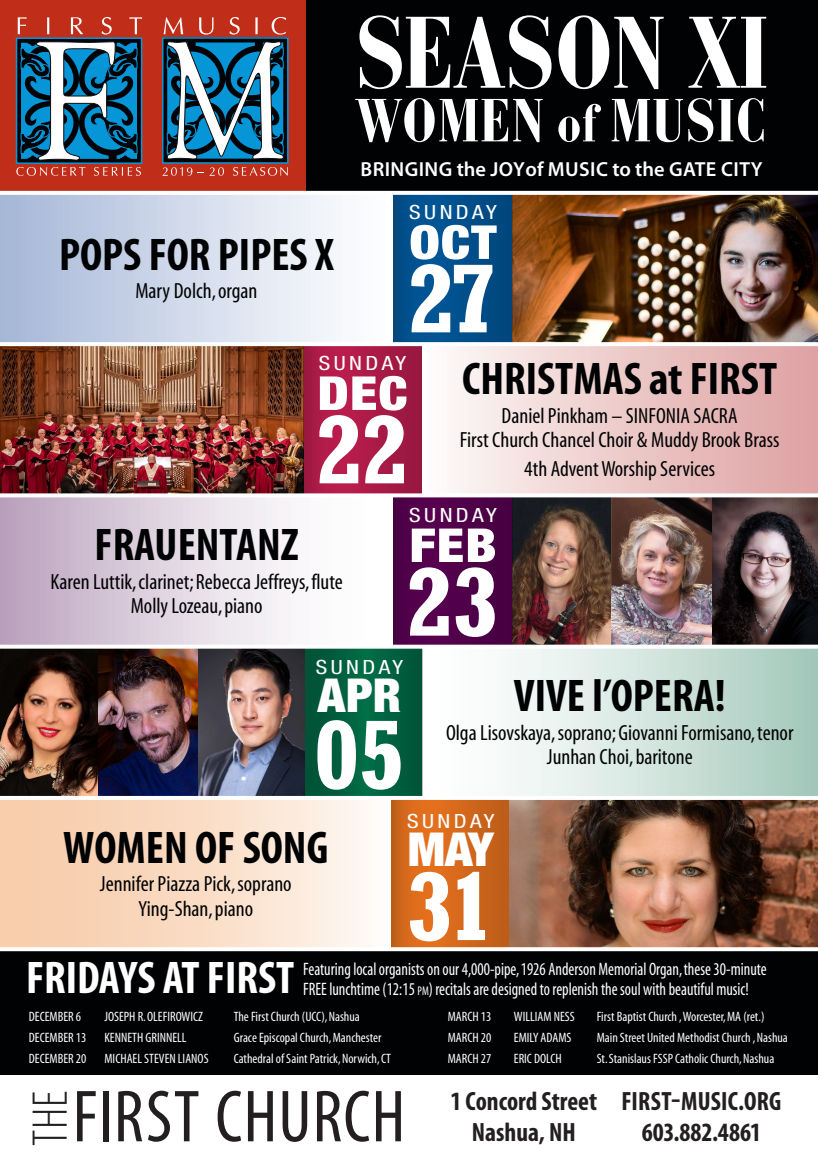
<style>
.page{position:relative;width:818px;height:1156px;background:#fff}
.page>*{position:absolute;margin:0;border:0;box-sizing:border-box;transform-origin:0 0}
.t1{font:700 condensed 100.72px "Bauer Bodoni";letter-spacing:-.01em;color:#fff}
.t2{font:700 condensed 96.12px "Rockwell";color:#fff;scale:1.11 1}
.t3{font:condensed 74.4px "Myriad Pro";letter-spacing:.015em;color:#231f20}
.t4{font:700 condensed 60.24px "Bauer Bodoni";letter-spacing:.01em;color:#fff}
.t5{font:300 condensed 50.48px "Myriad Pro";color:#231f20}
.t6{font:900 condensed 46.8px "Helvetica Neue";letter-spacing:.02em;color:#fff;scale:1.17 1}
.t7{font:900 condensed 46.8px "Helvetica Neue";letter-spacing:.02em;color:#fff;scale:1.06 1}
.t8{font:700 condensed 46px "Myriad Pro";color:#010203}
.t9{font:700 condensed 46px "Myriad Pro";color:#fff}
.t10{font:700 condensed 26.52px "Myriad Pro";color:#231f20}
.t11{font:condensed 22px/24px "Myriad";color:#010203;text-align:center}
.t12{font:600 20.4px "Myriad Pro";letter-spacing:.02em;color:#fff}
.t13{font:condensed 19.6px "Helvetica Neue";letter-spacing:.15em;color:#fff;scale:1.18 1}
.t14{font:condensed 18.08px/19.9px "Myriad";color:#fff;scale:.9 1}
.t15{font:condensed 13.6px "Myriad";color:#fff}
.s1{font-size:52.28px}
.s2{font-size:12.64px}
.s3{font-style:inherit}
</style>
<div class="page">
<div style="left:0;top:949px;width:817px;height:126px;background:#010203"></div>
<div style="left:306px;top:0;width:511px;height:193px;background:#010203"></div>
<div style="left:0;top:0;width:306px;height:193px;background:#c02d19"></div>
<div style="left:17px;top:38px;width:125px;height:125px;background:#010307"></div>
<div style="left:16px;top:37px;width:126px;height:127px;border:2px solid #0696d7"></div>
<svg style="left:21px;top:41px;width:116px;height:119px"></svg>
<div style="left:162px;top:37px;width:126px;height:127px;border:2px solid #0696d7"></div>
<svg style="left:18px;top:17px;width:9px;height:17px"></svg>
<svg style="left:47px;top:17px;width:2px;height:17px"></svg>
<svg style="left:71px;top:17px;width:12px;height:17px"></svg>
<svg style="left:102px;top:17px;width:10px;height:18px"></svg>
<svg style="left:129px;top:17px;width:13px;height:17px"></svg>
<svg style="left:163px;top:17px;width:123px;height:142px;background:#517389"></svg>
<svg style="left:16px;top:167px;width:69px;height:9px"></svg>
<svg style="left:94px;top:167px;width:47px;height:9px"></svg>
<svg style="left:233px;top:167px;width:54px;height:9px"></svg>
<svg style="left:198px;top:167px;width:26px;height:9px"></svg>
<svg style="left:162px;top:167px;width:30px;height:9px"></svg>
<img style="left:512px;top:195px;width:305px;height:147px">
<div style="left:0;top:193px;width:393px;height:151px;background:linear-gradient(to right,#a6b7d8,#fff)"></div>
<div style="left:394px;top:193px;width:118px;height:151px;background:linear-gradient(to bottom,#004f8b,#004f8b)"></div>
<div style="left:421px;top:646px;width:396px;height:152px;background:linear-gradient(to right,#fff,#a9cbbe)"></div>
<svg style="left:304px;top:648px;width:118px;height:148px;background:#025e3e"></svg>
<div style="left:421px;top:344px;width:396px;height:151px;background:linear-gradient(to right,#fdfbfa,#dd9fa0)"></div>
<img style="left:0;top:346px;width:304px;height:147px">
<svg style="left:304px;top:346px;width:117px;height:147px;background:#a91a47"></svg>
<div style="left:0;top:495px;width:393px;height:151px;background:linear-gradient(to right,#bfa7c1,#fff)"></div>
<img style="left:512px;top:497px;width:305px;height:147px">
<img style="left:0;top:648px;width:304px;height:148px">
<div style="left:394px;top:495px;width:118px;height:151px;background:#500049"></div>
<div style="left:0;top:798px;width:391px;height:151px;background:linear-gradient(to right,#f7c7a1,#fef8f2)"></div>
<svg style="left:391px;top:800px;width:118px;height:147px;background:#d2671b"></svg>
<img style="left:509px;top:800px;width:308px;height:147px">
<hr style="left:0;top:191px;width:817px;height:4px;background:#fff">
<hr style="left:0;top:342px;width:817px;height:4px;background:#fff">
<svg style="left:0;top:493px;width:817px;height:4px"></svg>
<svg style="left:0;top:644px;width:817px;height:4px"></svg>
<hr style="left:0;top:796px;width:817px;height:4px;background:#fff">
<svg style="left:0;top:947px;width:817px;height:4px"></svg>
<h1 class="t1" style="left:354px;top:-6px;width:415px">SEASON XI</h1>
<h3 class="t4" style="left:356px;top:85px;width:411px">WOMEN <span class="s1">of</span> MUSIC</h3>
<h3 class="t12" style="left:360px;top:158px;width:403px">BRINGING the JOY of MUSIC to the GATE CITY</h3>
<h3 class="t8" style="left:59px;top:229px;width:276px">POPS FOR PIPES X</h3>
<h3 class="t11" style="left:135px;top:280px;width:123px">Mary Dolch, organ</h3>
<h3 class="t13" style="left:409px;top:201px;width:76px">SUNDAY</h3>
<h3 class="t6" style="left:409px;top:213px;width:76px">OCT</h3>
<h2 class="t2" style="left:409px;top:242px;width:81px">27</h2>
<h3 class="t13" style="left:319px;top:352px;width:76px">SUNDAY</h3>
<h3 class="t6" style="left:317px;top:364px;width:79px">DEC</h3>
<h2 class="t2" style="left:317px;top:393px;width:84px">22</h2>
<h3 class="t8" style="left:462px;top:354px;width:316px">CHRISTMAS at FIRST</h3>
<h3 class="t11" style="left:460px;top:405px;width:321px">Daniel Pinkham – SINFONIA SACRA<br>First Church Chancel Choir &amp; Muddy Brook Brass</h3>
<h3 class="t11" style="left:524px;top:458px;width:192px">4th Advent Worship Services</h3>
<h3 class="t8" style="left:95px;top:519px;width:205px">FRAUENTANZ</h3>
<h3 class="t11" style="left:51px;top:570px;width:294px">Karen Luttik, clarinet; Rebecca Jeffreys, flute<br>Molly Lozeau, piano</h3>
<h3 class="t13" style="left:409px;top:504px;width:76px">SUNDAY</h3>
<h3 class="t6" style="left:409px;top:516px;width:76px">FEB</h3>
<h2 class="t2" style="left:407px;top:545px;width:84px">23</h2>
<h3 class="t13" style="left:315px;top:655px;width:76px">SUNDAY</h3>
<h3 class="t7" style="left:318px;top:666px;width:80px">APR</h3>
<h2 class="t2" style="left:314px;top:698px;width:84px">05</h2>
<h3 class="t8" style="left:514px;top:670px;width:213px">VIVE l’OPERA!</h3>
<h3 class="t11" style="left:446px;top:722px;width:349px">Olga Lisovskaya, soprano; Giovanni Formisano, tenor<br>Junhan Choi, baritone</h3>
<h3 class="t8" style="left:63px;top:822px;width:267px">WOMEN OF SONG</h3>
<h3 class="t11" style="left:100px;top:873px;width:193px">Jennifer Piazza Pick, soprano<br>Ying-Shan, piano</h3>
<h3 class="t13" style="left:407px;top:810px;width:76px">SUNDAY</h3>
<h3 class="t7" style="left:407px;top:820px;width:83px">MAY</h3>
<h2 class="t2" style="left:407px;top:849px;width:80px">31</h2>
<h3 class="t9" style="left:26px;top:952px;width:270px">FRIDAYS AT FIRST</h3>
<h3 class="t14" style="left:303px;top:960px;width:516px">Featuring local organists on our 4,000-pipe, 1926 Anderson Memorial Organ, these 30-minute<br>FREE lunchtime (12:15 <span class="s2">pm</span><span class="s3">)</span> recitals are designed to replenish the soul with beautiful music!</h3>
<p class="t15" style="left:29px;top:1009px;width:54px">DECEMBER 6</p>
<p class="t15" style="left:104px;top:1009px;width:100px">JOSEPH R. OLEFIROWICZ</p>
<p class="t15" style="left:234px;top:1009px;width:127px">The First Church (UCC), Nashua</p>
<p class="t15" style="left:29px;top:1030px;width:59px">DECEMBER 13</p>
<p class="t15" style="left:104px;top:1030px;width:84px">KENNETH GRINNELL</p>
<p class="t15" style="left:234px;top:1030px;width:149px">Grace Episcopal Church, Manchester</p>
<p class="t15" style="left:29px;top:1051px;width:59px">DECEMBER 20</p>
<p class="t15" style="left:104px;top:1051px;width:106px">MICHAEL STEVEN LIANOS</p>
<p class="t15" style="left:234px;top:1051px;width:159px">Cathedral of Saint Patrick, Norwich, CT</p>
<h3 class="t5" style="left:23px;top:1145px;width:57px;rotate:-90deg">THE</h3>
<h3 class="t3" style="left:73px;top:1076px;width:334px">FIRST CHURCH</h3>
<p class="t15" style="left:447px;top:1009px;width:45px">MARCH 13</p>
<p class="t15" style="left:513px;top:1009px;width:62px">WILLIAM NESS</p>
<p class="t15" style="left:596px;top:1009px;width:169px">First Baptist Church , Worcester, MA (ret.)</p>
<p class="t15" style="left:447px;top:1030px;width:45px">MARCH 20</p>
<p class="t15" style="left:513px;top:1030px;width:59px">EMILY ADAMS</p>
<p class="t15" style="left:596px;top:1030px;width:193px">Main Street United Methodist Church , Nashua</p>
<p class="t15" style="left:447px;top:1051px;width:45px">MARCH 27</p>
<p class="t15" style="left:513px;top:1051px;width:49px">ERIC DOLCH</p>
<p class="t15" style="left:596px;top:1051px;width:179px">St. Stanislaus FSSP Catholic Church, Nashua</p>
<h3 class="t10" style="left:450px;top:1086px;width:332px">1 Concord Street FIRST-MUSIC.ORG</h3>
<h3 class="t10" style="left:471px;top:1117px;width:105px">Nashua, NH</h3>
<h3 class="t10" style="left:641px;top:1117px;width:121px">603.882.4861</h3>
</div>
